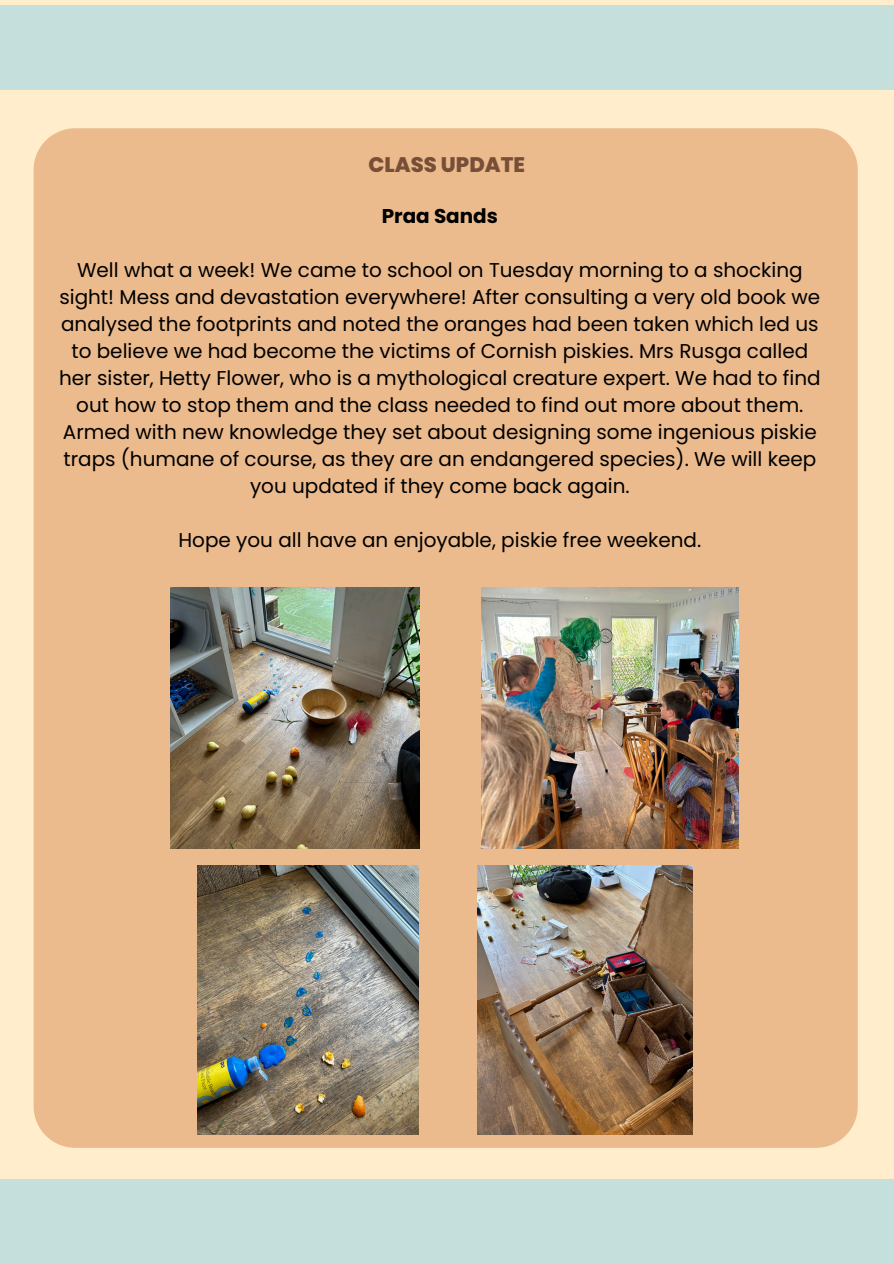
<style>
.page{position:relative;width:894px;height:1264px;background:#fff}
.page>*{position:absolute;margin:0;border:0;box-sizing:border-box;transform-origin:0 0}
.t1{font:800 21px "Poppins";color:#774f38}
.t2{font:19.95px/27px "Poppins";color:#000;text-align:center}
.t3{font:700 19.95px "Poppins";color:#000}
</style>
<div class="page">
<div style="left:0;top:0;width:893px;height:1263px;background:#ffedcb"></div>
<div style="left:34px;top:128px;width:823px;height:1019px;background:#ebba8d"></div>
<div style="left:0;top:1178px;width:893px;height:85px;background:#c5e0dc"></div>
<div style="left:0;top:5px;width:893px;height:84px;background:#c5e0dc"></div>
<img style="left:170px;top:587px;width:249px;height:261px">
<img style="left:481px;top:587px;width:257px;height:261px">
<img style="left:198px;top:865px;width:220px;height:269px">
<img style="left:478px;top:865px;width:214px;height:269px">
<p class="t1" style="left:368px;top:150px;width:158px">CLASS UPDATE</p>
<p class="t3" style="left:381px;top:202px;width:118px">Praa Sands</p>
<p class="t2" style="left:59px;top:256px;width:762px">Well what a week! We came to school on Tuesday morning to a shocking sight! Mess and devastation everywhere! After consulting a very old book we analysed the footprints and noted the oranges had been taken which led us to believe we had become the victims of Cornish piskies. Mrs Rusga called her sister, Hetty Flower, who is a mythological creature expert. We had to find out how to stop them and the class needed to find out more about them.<br>Armed with new knowledge they set about designing some ingenious piskie traps (humane of course, as they are an endangered species). We will keep you updated if they come back again.</p>
<p class="t2" style="left:178px;top:526px;width:524px">Hope you all have an enjoyable, piskie free weekend.</p>
</div>
